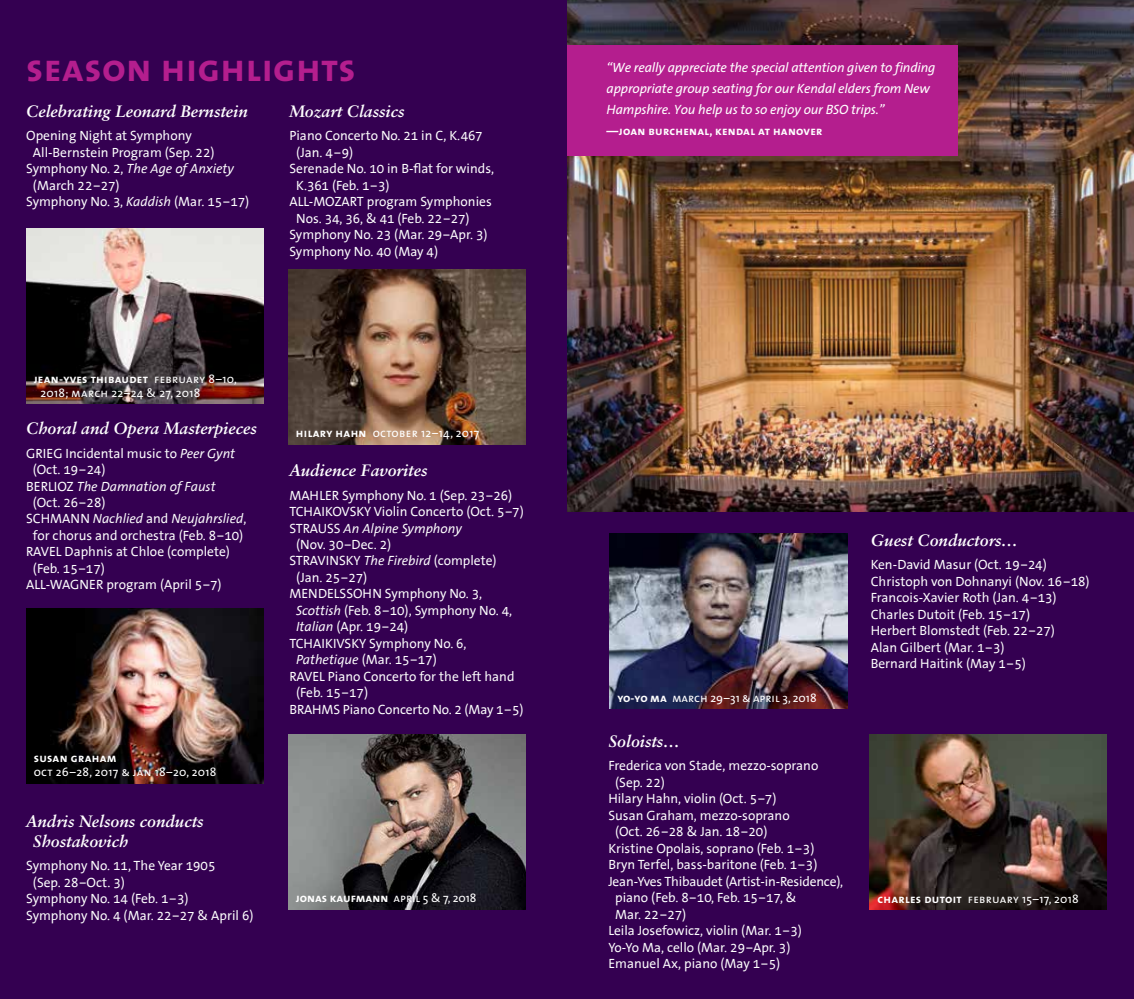
<style>
.page{position:relative;width:1134px;height:999px;background:#340051}
.page>*{position:absolute;margin:0;border:0;box-sizing:border-box;transform-origin:0 0}
.t1{font:38.85px "The Sans Bold Caps";letter-spacing:.01em;color:#b41e8e}
.t2{font:italic 700 16.5px/19.8px "Sabon";color:#fff}
.t3{font:13.5px/16.5px "The Sans Office";color:#fff}
.t4{font:italic 13.5px/21px "The Sans";letter-spacing:-.01em;color:#fff}
.t5{font:italic 13.5px "The Sans Office";color:#fff}
.t6{font:12px "The Sans Bold Caps";letter-spacing:.025em;color:#fff}
.t7{font:12px "The Sans";letter-spacing:.025em;color:#fff}
.t8{font:12px "The Sans Caps";color:#fff}
.t9{font:12px "The Sans Bold Caps";color:#fff}
.s1{font-style:normal}
.s2{font-style:italic}
.s3{font-family:"The Sans Caps"}
.s4{font-family:"The Sans"}
.s5{font-family:"The Sans Bold Caps"}
</style>
<div class="page">
<img style="left:567px;top:0;width:567px;height:512px">
<div style="left:567px;top:46px;width:390px;height:110px;background:#b41e8e"></div>
<img style="left:26px;top:229px;width:237px;height:175px">
<img style="left:26px;top:609px;width:237px;height:175px">
<img style="left:288px;top:734px;width:237px;height:175px">
<img style="left:288px;top:270px;width:237px;height:175px">
<img style="left:870px;top:734px;width:237px;height:175px">
<img style="left:610px;top:534px;width:237px;height:175px">
<h1 class="t1" style="left:26px;top:36px;width:331px">season highlights</h1>
<p class="t4" style="left:607px;top:57px;width:330px">“We really appreciate the special attention given to finding appropriate group seating for our Kendal elders from New<br>Hampshire. You help us to so enjoy our BSO trips.”</p>
<p class="t6" style="left:607px;top:121px;width:217px">—joan burchenal, kendal at hanover</p>
<p class="t2" style="left:26px;top:101px;width:223px">Celebrating Leonard Bernstein</p>
<p class="t3" style="left:26px;top:128px;width:167px">Opening Night at Symphony</p>
<p class="t3" style="left:33px;top:144px;width:183px">All-Bernstein Program (Sep. 22)</p>
<p class="t5" style="left:26px;top:160px;width:209px"><span class="s1">Symphony No. 2,</span> The Age of Anxiety</p>
<p class="t3" style="left:33px;top:177px;width:88px">(March 22–27)</p>
<p class="t3" style="left:26px;top:194px;width:225px">Symphony No. 3, <span class="s2">Kaddish</span> (Mar. 15–17)</p>
<p class="t2" style="left:289px;top:101px;width:117px">Mozart Classics</p>
<p class="t3" style="left:289px;top:128px;width:195px">Piano Concerto No. 21 in C, K.467</p>
<p class="t3" style="left:296px;top:144px;width:59px">(Jan. 4–9)</p>
<p class="t3" style="left:289px;top:161px;width:206px">Serenade No. 10 in B-flat for winds,</p>
<p class="t3" style="left:296px;top:177px;width:95px">K.361 (Feb. 1–3)</p>
<p class="t3" style="left:289px;top:194px;width:204px">ALL-MOZART program Symphonies</p>
<p class="t3" style="left:296px;top:210px;width:175px">Nos. 34, 36, &amp; 41 (Feb. 22–27)</p>
<p class="t3" style="left:289px;top:227px;width:200px">Symphony No. 23 (Mar. 29–Apr. 3)</p>
<p class="t3" style="left:289px;top:243px;width:150px">Symphony No. 40 (May 4)</p>
<p class="t6" style="left:34px;top:369px;width:205px">jean-yves thibaudet <span class="s3">february</span> <span class="s4">8–10,</span></p>
<p class="t7" style="left:41px;top:383px;width:162px">2018; <span class="s3">march</span> 22–24 &amp; 27, 2018</p>
<p class="t2" style="left:26px;top:418px;width:232px">Choral and Opera Masterpieces</p>
<p class="t3" style="left:26px;top:445px;width:211px">GRIEG Incidental music to <span class="s2">Peer Gynt</span></p>
<p class="t3" style="left:33px;top:461px;width:74px">(Oct. 19–24)</p>
<p class="t5" style="left:26px;top:477px;width:191px"><span class="s1">BERLIOZ</span> The Damnation of Faust</p>
<p class="t3" style="left:33px;top:494px;width:74px">(Oct. 26–28)</p>
<p class="t5" style="left:26px;top:510px;width:222px"><span class="s1">SCHMANN</span> Nachlied <span class="s1">and</span> Neujahrslied<span class="s1">,</span></p>
<p class="t3" style="left:33px;top:527px;width:212px">for chorus and orchestra (Feb. 8–10)</p>
<p class="t3" style="left:26px;top:544px;width:205px">RAVEL Daphnis at Chloe (complete)</p>
<p class="t3" style="left:33px;top:560px;width:74px">(Feb. 15–17)</p>
<p class="t3" style="left:26px;top:577px;width:197px">ALL-WAGNER program (April 5–7)</p>
<p class="t6" style="left:34px;top:748px;width:84px">susan graham</p>
<p class="t7" style="left:34px;top:762px;width:184px"><span class="s3">oct</span> 26–28, 2017 <span class="s3">&amp; jan</span> 18–20, 2018</p>
<p class="t2" style="left:33px;top:811px;width:172px;text-indent:-7px">Andris Nelsons conducts<br>Shostakovich</p>
<p class="t3" style="left:26px;top:857px;width:191px">Symphony No. 11, The Year 1905</p>
<p class="t3" style="left:33px;top:874px;width:93px">(Sep. 28–Oct. 3)</p>
<p class="t3" style="left:26px;top:890px;width:164px">Symphony No. 14 (Feb. 1–3)</p>
<p class="t3" style="left:26px;top:907px;width:229px">Symphony No. 4 (Mar. 22–27 &amp; April 6)</p>
<p class="t6" style="left:296px;top:423px;width:185px">hilary hahn <span class="s3">october</span> <span class="s4">12–14, 2017</span></p>
<p class="t2" style="left:289px;top:460px;width:140px">Audience Favorites</p>
<p class="t3" style="left:289px;top:487px;width:224px">MAHLER Symphony No. 1 (Sep. 23–26)</p>
<p class="t3" style="left:289px;top:503px;width:236px">TCHAIKOVSKY Violin Concerto (Oct. 5–7)</p>
<p class="t5" style="left:289px;top:519px;width:174px"><span class="s1">STRAUSS</span> An Alpine Symphony</p>
<p class="t3" style="left:296px;top:536px;width:97px">(Nov. 30–Dec. 2)</p>
<p class="t3" style="left:289px;top:553px;width:209px">STRAVINSKY <span class="s2">The Firebird</span> (complete)</p>
<p class="t3" style="left:296px;top:569px;width:73px">(Jan. 25–27)</p>
<p class="t3" style="left:289px;top:586px;width:194px">MENDELSSOHN Symphony No. 3,</p>
<p class="t3" style="left:296px;top:602px;width:218px"><span class="s2">Scottish</span> (Feb. 8–10), Symphony No. 4,</p>
<p class="t3" style="left:296px;top:619px;width:114px"><span class="s2">Italian</span> (Apr. 19–24)</p>
<p class="t3" style="left:289px;top:635px;width:179px">TCHAIKIVSKY Symphony No. 6,</p>
<p class="t3" style="left:296px;top:652px;width:142px"><span class="s2">Pathetique</span> (Mar. 15–17)</p>
<p class="t3" style="left:289px;top:668px;width:227px">RAVEL Piano Concerto for the left hand</p>
<p class="t3" style="left:296px;top:685px;width:74px">(Feb. 15–17)</p>
<p class="t3" style="left:289px;top:701px;width:236px">BRAHMS Piano Concerto No. 2 (May 1–5)</p>
<p class="t9" style="left:296px;top:888px;width:182px">jonas kaufmann <span class="s3">april</span> <span class="s4">5 &amp; 7, 2018</span></p>
<p class="t8" style="left:618px;top:688px;width:201px"><span class="s5">yo-yo ma</span> march <span class="s4">29–31</span> &amp; april <span class="s4">3, 2018</span></p>
<p class="t2" style="left:608px;top:731px;width:73px">Soloists…</p>
<p class="t3" style="left:608px;top:757px;width:211px">Frederica von Stade, mezzo-soprano</p>
<p class="t3" style="left:615px;top:774px;width:51px">(Sep. 22)</p>
<p class="t3" style="left:608px;top:790px;width:170px">Hilary Hahn, violin (Oct. 5–7)</p>
<p class="t3" style="left:608px;top:807px;width:183px">Susan Graham, mezzo-soprano</p>
<p class="t3" style="left:615px;top:823px;width:154px">(Oct. 26–28 &amp; Jan. 18–20)</p>
<p class="t3" style="left:608px;top:840px;width:208px">Kristine Opolais, soprano (Feb. 1–3)</p>
<p class="t3" style="left:608px;top:856px;width:211px">Bryn Terfel, bass-baritone (Feb. 1–3)</p>
<p class="t3" style="left:608px;top:873px;width:236px">Jean-Yves Thibaudet (Artist-in-Residence),</p>
<p class="t3" style="left:615px;top:889px;width:183px">piano (Feb. 8–10, Feb. 15–17, &amp;</p>
<p class="t3" style="left:615px;top:906px;width:73px">Mar. 22–27)</p>
<p class="t3" style="left:608px;top:922px;width:195px">Leila Josefowicz, violin (Mar. 1–3)</p>
<p class="t3" style="left:608px;top:939px;width:184px">Yo-Yo Ma, cello (Mar. 29–Apr. 3)</p>
<p class="t3" style="left:608px;top:955px;width:173px">Emanuel Ax, piano (May 1–5)</p>
<p class="t2" style="left:871px;top:530px;width:149px">Guest Conductors…</p>
<p class="t3" style="left:871px;top:557px;width:221px">Ken-David Masur (Oct. 19–24)<br>Christoph von Dohnanyi (Nov. 16–18)<br>Francois-Xavier Roth (Jan. 4–13)<br>Charles Dutoit (Feb. 15–17)<br>Herbert Blomstedt (Feb. 22–27)<br>Alan Gilbert (Mar. 1–3)<br>Bernard Haitink (May 1–5)</p>
<p class="t6" style="left:878px;top:888px;width:203px">charles dutoit <span class="s3">february</span> <span class="s4">15–17, 2018</span></p>
</div>
